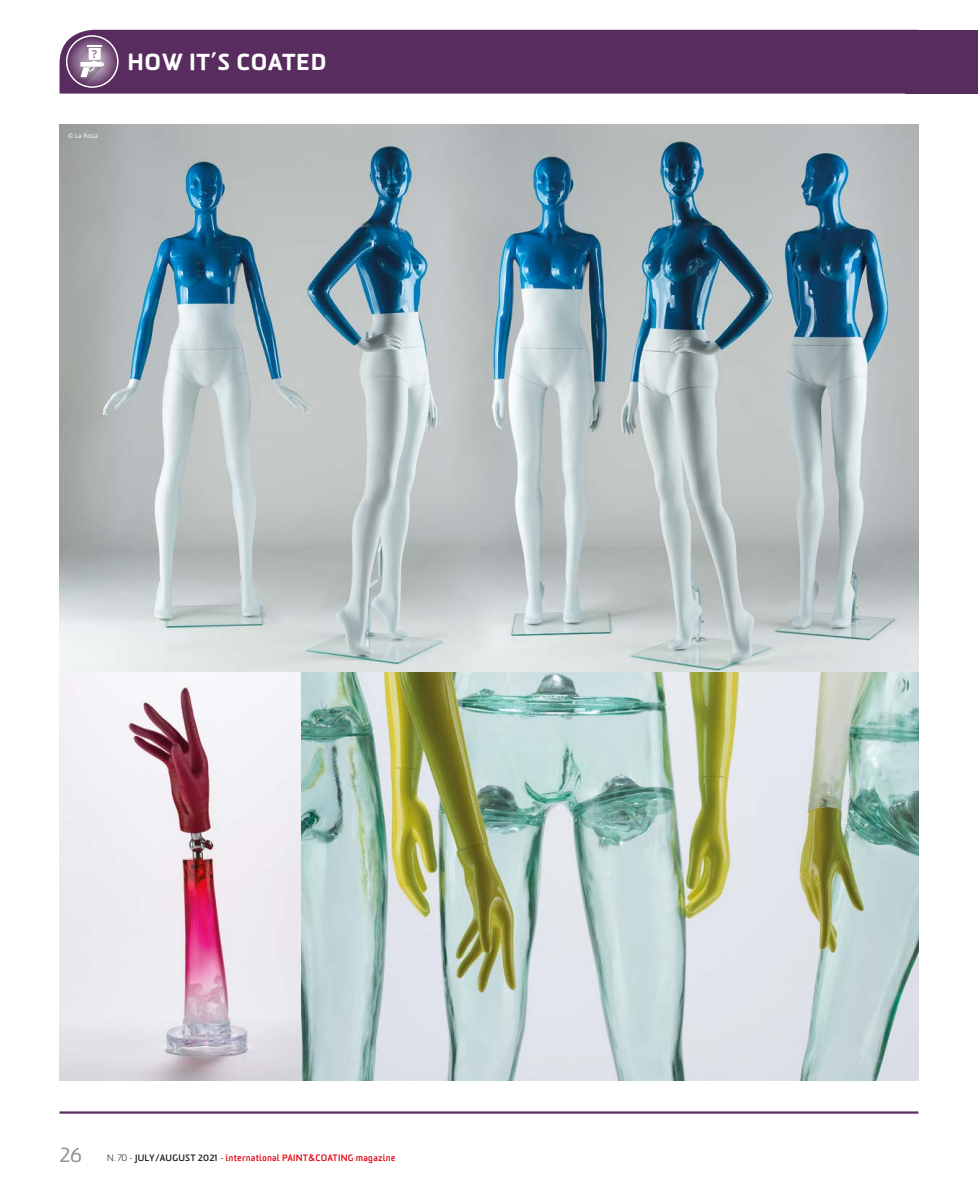
<style>
.page{position:relative;width:978px;height:1191px;background:#fff}
.page>*{position:absolute;margin:0;border:0;box-sizing:border-box;transform-origin:0 0}
.t1{font:900 22.5px "Sommet Rounded";letter-spacing:.025em;color:#fff}
.t2{font:19.8px "Sommet Rounded";color:#949494}
.t3{font:700 11.1px "Open Sans";color:#9c7f9d}
.t4{font:700 9px "Sommet Rounded";letter-spacing:.02em;color:#e30613}
.t5{font:6.3px "Open Sans";color:#fff}
.s1{font-weight:300;color:#1d1d1b}
.s2{color:#1d1d1b}
</style>
<div class="page">
<hr style="left:60px;top:1111px;width:858px;height:2px;background:#582c5f">
<div style="left:60px;top:30px;width:846px;height:64px;background:#582c5f"></div>
<svg style="left:67px;top:36px;width:51px;height:51px"></svg>
<div style="left:66px;top:35px;width:53px;height:53px;border:2px solid #fff;border-radius:50%"></div>
<svg style="left:68px;top:46px;width:36px;height:39px"></svg>
<div style="left:906px;top:30px;width:72px;height:64px;background:#582c5f"></div>
<img style="left:60px;top:124px;width:858px;height:956px">
<p class="t3" style="left:92px;top:46px;width:7px">?</p>
<p class="t5" style="left:68px;top:131px;width:31px">© La Rosa</p>
<h1 class="t1" style="left:128px;top:47px;width:200px">HOW IT’S COATED</h1>
<h2 class="t2" style="left:60px;top:1141px;width:24px">26</h2>
<p class="t4" style="left:107px;top:1152px;width:290px"><span class="s1">N. 70 -</span> <span class="s2">JULY/AUGUST 2021</span> <span class="s1">-</span> international PAINT&amp;COATING magazine</p>
</div>
